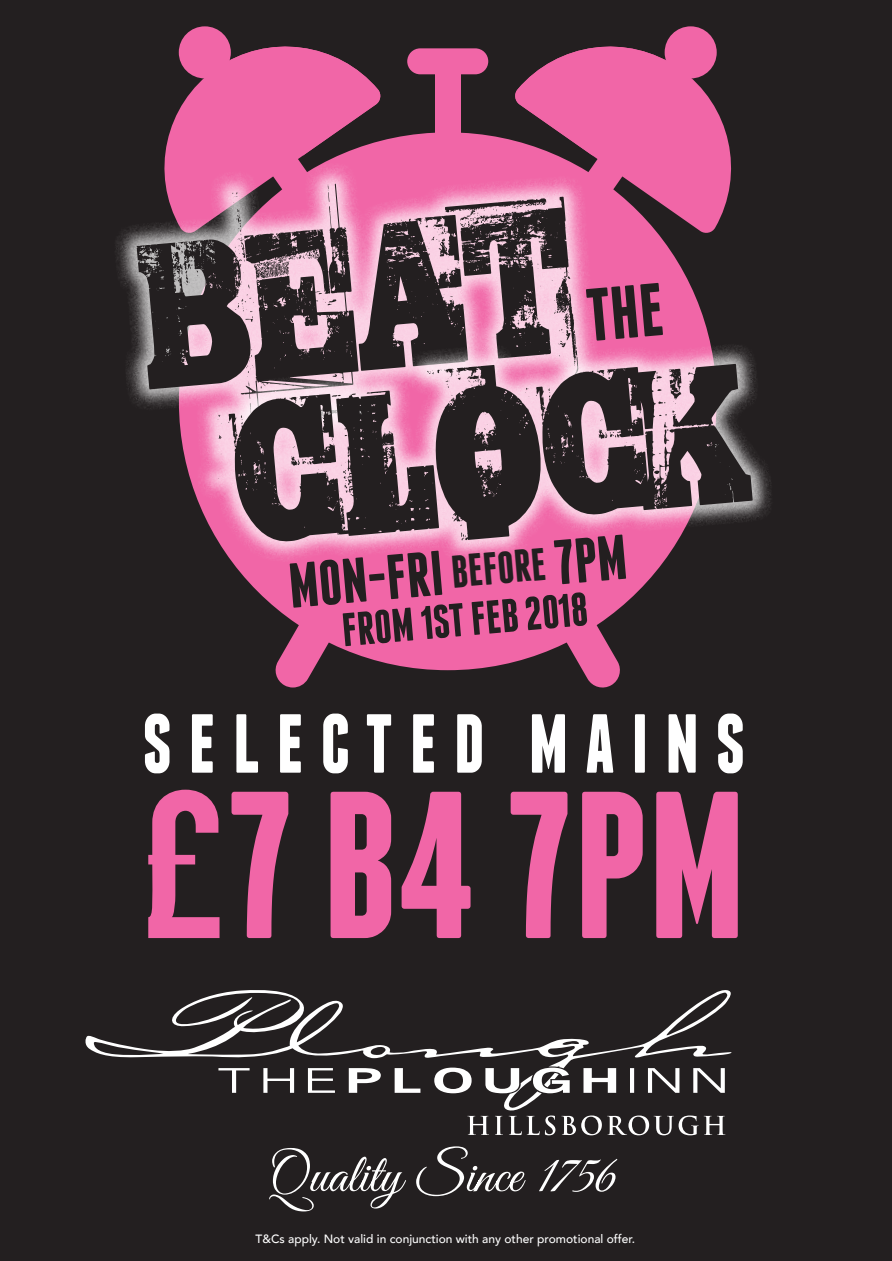
<style>
.page{position:relative;width:892px;height:1261px;background:#fff}
.page>*{position:absolute;margin:0;border:0;box-sizing:border-box;transform-origin:0 0}
.t1{font:147.75px "TRASHED";color:#231f20;scale:.89 1}
.t2{font:140.7px "TRASHED";color:#231f20;scale:.93 1}
.t3{font:700 97.35px "Franchise";letter-spacing:.19em;color:#fff;scale:.87 1}
.t4{font:700 63.3px "Franchise";color:#231f20}
.t5{font:700 46.95px "Franchise";color:#231f20}
.t6{font:500 12px "Avenir";color:#fff}
.s1{font-size:45.6px}
</style>
<div class="page">
<div style="left:0;top:0;width:892px;height:1260px;background:#231f20"></div>
<svg style="left:275px;top:619px;width:56px;height:68px"></svg>
<svg style="left:563px;top:619px;width:57px;height:69px"></svg>
<div style="left:435px;top:61px;width:26px;height:180px;background:#f166a7"></div>
<div style="left:407px;top:48px;width:81px;height:26px;background:#f166a7;border-radius:13px"></div>
<svg style="left:664px;top:26px;width:52px;height:52px"></svg>
<svg style="left:179px;top:26px;width:52px;height:52px"></svg>
<div style="left:179px;top:132px;width:537px;height:538px;background:#f166a7;border-radius:50%"></div>
<svg style="left:620px;top:32px;width:112px;height:202px;fill:#f166a7"></svg>
<svg style="left:167px;top:32px;width:49px;height:108px;fill:#f166a7"></svg>
<svg style="left:216px;top:32px;width:165px;height:108px"></svg>
<svg style="left:187px;top:94px;width:21px;height:45px"></svg>
<svg style="left:515px;top:32px;width:164px;height:163px"></svg>
<svg style="left:116px;top:140px;width:490px;height:317px"></svg>
<svg style="left:187px;top:320px;width:584px;height:264px;fill:#facee3"></svg>
<svg style="left:148px;top:789px;width:590px;height:149px"></svg>
<svg style="left:269px;top:1146px;width:348px;height:65px"></svg>
<svg style="left:85px;top:990px;width:647px;height:121px"></svg>
<svg style="left:467px;top:1115px;width:258px;height:20px"></svg>
<svg style="left:586px;top:283px;width:77px;height:58px"></svg>
<p class="t1" style="left:137px;top:252px;width:487px;rotate:-5deg">BEAT</p>
<p class="t2" style="left:230px;top:415px;width:556px;rotate:-5deg">CLOCK</p>
<p class="t4" style="left:286px;top:556px;width:341px;rotate:-5deg">MON-FRI <span class="s1">BEFORE</span> 7PM</p>
<p class="t5" style="left:340px;top:608px;width:248px;rotate:-5deg">FROM 1ST FEB 2018</p>
<p class="t3" style="left:142px;top:693px;width:694px">SELECTED MAINS</p>
<p class="t6" style="left:255px;top:1228px;width:381px">T&amp;Cs apply. Not valid in conjunction with any other promotional offer.</p>
</div>
